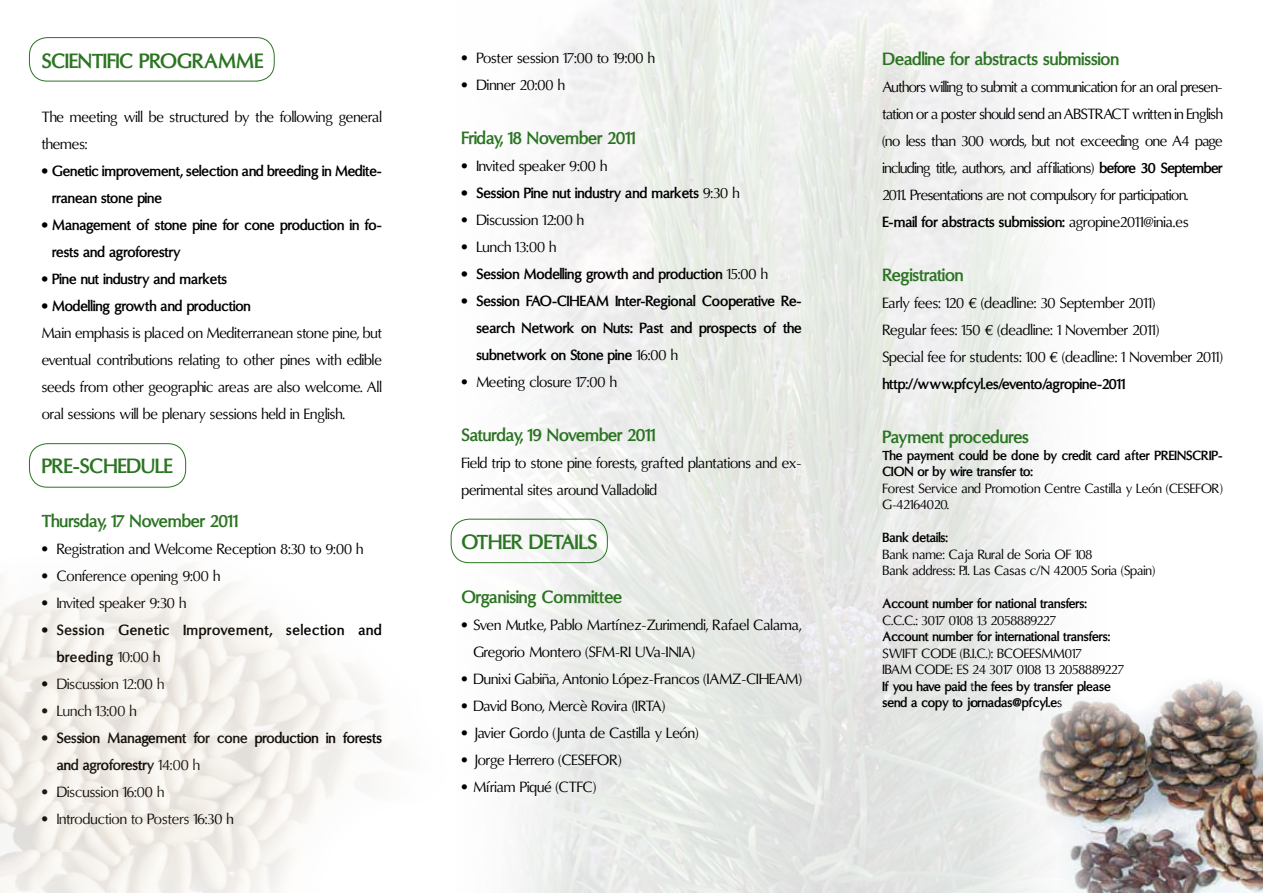
<style>
.page{position:relative;width:1263px;height:893px;background:#fff}
.page>*{position:absolute;margin:0;border:0;box-sizing:border-box;transform-origin:0 0}
.t1{font:700 21px "Oregon LDO";color:#2b7422}
.t2{font:700 18px "Oregon LDO";color:#2b7422}
.t3{font:15px/27px "Oregon LDO";color:#000}
.t4{font:700 15px/27px "Oregon LDO";color:#000}
.t5{font:15px/27px "Oregon LDO";letter-spacing:-.025em;color:#000}
.t6{font:700 15px/27px "Oregon LDO";letter-spacing:.05em;color:#000}
.t7{font:13.5px/16.5px "Oregon LDO";color:#000}
.t8{font:700 13.5px/16.5px "Oregon LDO";color:#000}
.s1{font-weight:400}
.s2{font-weight:700}
</style>
<div class="page">
<img style="left:451px;top:0;width:591px;height:893px">
<img style="left:1026px;top:676px;width:237px;height:217px">
<img style="left:0;top:532px;width:456px;height:361px">
<div style="left:29px;top:37px;width:246px;height:44px;border:1px solid #2b7422;border-radius:18px"></div>
<div style="left:29px;top:443px;width:157px;height:45px;border:1px solid #2b7422;border-radius:18px"></div>
<div style="left:451px;top:519px;width:157px;height:44px;border:1px solid #2b7422;border-radius:18px"></div>
<h1 class="t1" style="left:42px;top:49px;width:123px">Scientific Programme</h1>
<p class="t3" style="left:42px;top:104px;width:342px">The meeting will be structured by the following general themes:</p>
<p class="t4" style="left:52px;top:158px;width:331px;text-indent:-11px">• Genetic improvement, selection and breeding in Medite&shy;rranean stone pine</p>
<p class="t4" style="left:52px;top:212px;width:331px;text-indent:-11px">• Management of stone pine for cone production in fo&shy;rests and agroforestry</p>
<p class="t4" style="left:42px;top:266px;width:187px">• Pine nut industry and markets</p>
<p class="t4" style="left:42px;top:293px;width:211px">• Modelling growth and production</p>
<p class="t3" style="left:42px;top:320px;width:342px;text-align:justify">Main emphasis is placed on Mediterranean stone pine, but eventual contributions relating to other pines with edible seeds from other geographic areas are also welcome. All oral sessions will be plenary sessions held in English.</p>
<h1 class="t1" style="left:42px;top:454px;width:132px">Pre-schedule</h1>
<p class="t2" style="left:42px;top:511px;width:198px">Thursday, 17 November 2011</p>
<p class="t3" style="left:42px;top:536px;width:323px">• Registration and Welcome Reception 8:30 to 9:00 h</p>
<p class="t3" style="left:42px;top:563px;width:180px">• Conference opening 9:00 h</p>
<p class="t3" style="left:42px;top:590px;width:146px">• Invited speaker 9:30 h</p>
<p class="t6" style="left:57px;top:617px;width:327px;text-indent:-15px">• Session Genetic Improvement, selection and breeding <span class="s1">10:00 h</span></p>
<p class="t3" style="left:42px;top:671px;width:124px">• Discussion 12:00 h</p>
<p class="t3" style="left:42px;top:698px;width:96px">• Lunch 13:00 h</p>
<p class="t4" style="left:57px;top:725px;width:327px;text-indent:-15px">• Session Management for cone production in forests and agroforestry <span class="s1">14:00 h</span></p>
<p class="t3" style="left:42px;top:779px;width:124px">• Discussion 16:00 h</p>
<p class="t3" style="left:42px;top:806px;width:193px">• Introduction to Posters 16:30 h</p>
<p class="t3" style="left:461px;top:45px;width:195px">• Poster session 17:00 to 19:00 h</p>
<p class="t3" style="left:461px;top:72px;width:105px">• Dinner 20:00 h</p>
<p class="t2" style="left:461px;top:128px;width:175px">Friday, 18 November 2011</p>
<p class="t3" style="left:461px;top:153px;width:147px">• Invited speaker 9:00 h</p>
<p class="t4" style="left:461px;top:180px;width:279px">• Session Pine nut industry and markets <span class="s1">9:30 h</span></p>
<p class="t3" style="left:461px;top:207px;width:124px">• Discussion 12:00 h</p>
<p class="t3" style="left:461px;top:234px;width:96px">• Lunch 13:00 h</p>
<p class="t4" style="left:461px;top:261px;width:308px">• Session Modelling growth and production <span class="s1">15:00 h</span></p>
<p class="t4" style="left:476px;top:288px;width:327px;text-align:justify;text-indent:-15px">• Session FAO-CIHEAM Inter-Regional Cooperative Re&shy;search Network on Nuts: Past and prospects of the subnetwork on Stone pine <span class="s1">16:00 h</span></p>
<p class="t3" style="left:461px;top:369px;width:157px">• Meeting closure 17:00 h</p>
<p class="t2" style="left:461px;top:425px;width:195px">Saturday, 19 November 2011</p>
<p class="t3" style="left:461px;top:450px;width:342px">Field trip to stone pine forests, grafted plantations and ex&shy;perimental sites around Valladolid</p>
<h1 class="t1" style="left:461px;top:530px;width:135px">Other Detai ls</h1>
<p class="t2" style="left:461px;top:587px;width:162px">Organising Committee</p>
<p class="t3" style="left:473px;top:612px;width:330px;text-indent:-12px">• Sven Mutke, Pablo Martínez-Zurimendi, Rafael Calama,<br>Gregorio Montero (SFM-RI UVa-INIA)</p>
<p class="t3" style="left:461px;top:666px;width:342px">• Dunixi Gabiña, Antonio López-Francos (IAMZ-CIHEAM)</p>
<p class="t3" style="left:461px;top:693px;width:205px">• David Bono, Mercè Rovira (IRTA)</p>
<p class="t3" style="left:461px;top:720px;width:238px">• Javier Gordo (Junta de Castilla y León)</p>
<p class="t3" style="left:461px;top:747px;width:161px">• Jorge Herrero (CESEFOR)</p>
<p class="t3" style="left:461px;top:774px;width:136px">• Míriam Piqué (CTFC)</p>
<p class="t2" style="left:882px;top:49px;width:238px">Deadline for abstracts submission</p>
<p class="t5" style="left:882px;top:74px;width:342px">Authors willing to submit a communication for an oral presen&shy;tation or a poster should send an ABSTRACT written in English (no less than 300 words, but not exceeding one A4 page including title, authors, and affiliations) <span class="s2">before 30 September </span>2011. Presentations are not compulsory for participation.<br><span class="s2">E-mail for abstracts submission:</span> agropine2011@inia.es</p>
<p class="t2" style="left:882px;top:265px;width:83px">Registration</p>
<p class="t3" style="left:882px;top:290px;width:342px">Early fees: 120 € (deadline: 30 September 2011)<br>Regular fees: 150 € (deadline: 1 November 2011)<br>Special fee for students: 100 € (deadline: 1 November 2011)</p>
<p class="t4" style="left:882px;top:371px;width:244px">http://www.pfcyl.es/evento/agropine-2011</p>
<p class="t2" style="left:882px;top:427px;width:148px">Payment procedures</p>
<p class="t8" style="left:882px;top:447px;width:342px">The payment could be done by credit card after PREINSCRIP-<br>CION or by wire transfer to:</p>
<p class="t7" style="left:882px;top:480px;width:342px">Forest Service and Promotion Centre Castilla y León (CESEFOR)<br>G-42164020.</p>
<p class="t8" style="left:882px;top:530px;width:67px">Bank details:</p>
<p class="t7" style="left:882px;top:546px;width:274px">Bank name: Caja Rural de Soria OF 108<br>Bank address: P.I. Las Casas c/N 42005 Soria (Spain)</p>
<p class="t8" style="left:882px;top:596px;width:206px">Account number for national transfers:</p>
<p class="t7" style="left:882px;top:612px;width:175px">C.C.C.: 3017 0108 13 2058889227</p>
<p class="t8" style="left:882px;top:629px;width:229px">Account number for international transfers:</p>
<p class="t7" style="left:882px;top:645px;width:243px">SWIFT CODE (B.I.C.): BCOEESMM017<br>IBAM CODE: ES 24 3017 0108 13 2058889227</p>
<p class="t8" style="left:882px;top:678px;width:230px">If you have paid the fees by transfer please send a copy to jornadas@pfcyl.e<span class="s1">s</span></p>
</div>
